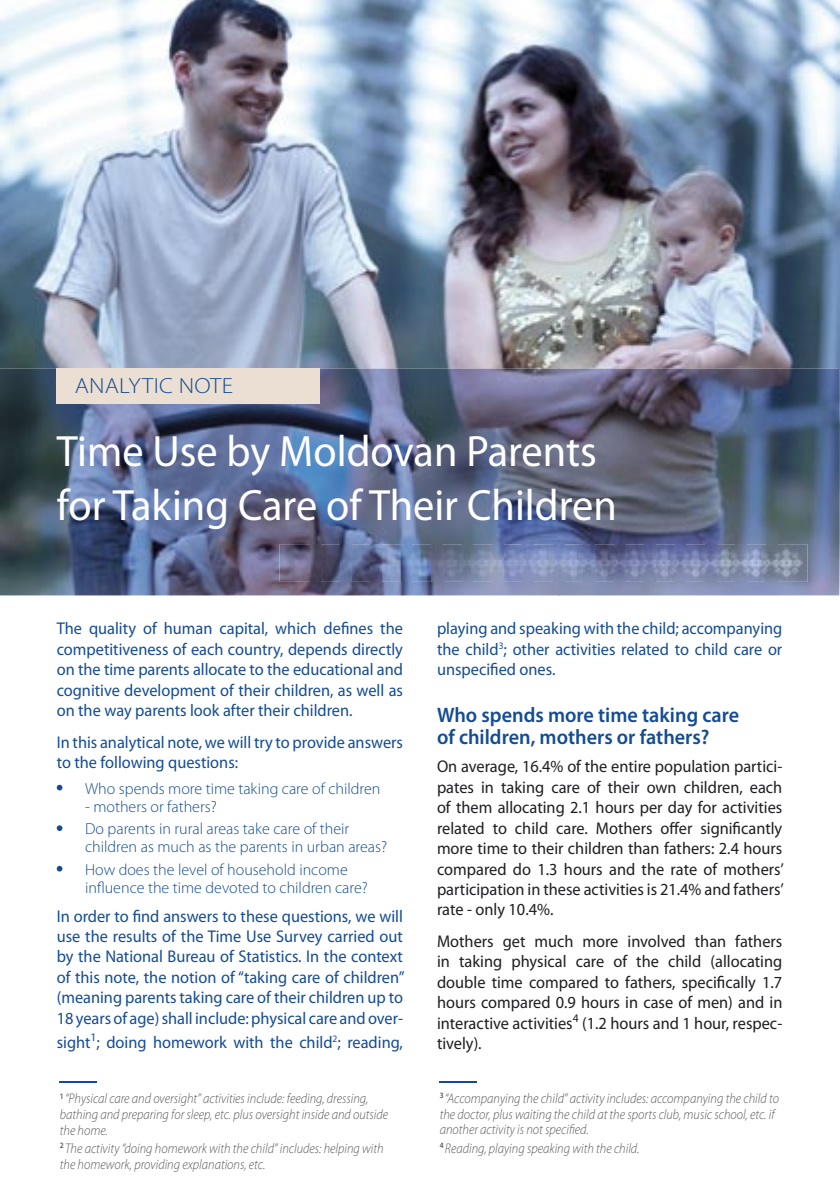
<style>
.page{position:relative;width:840px;height:1191px;background:#fff}
.page>*{position:absolute;margin:0;border:0;box-sizing:border-box;transform-origin:0 0}
.t1{font:44px/54px "Myriad Pro";color:#fff;scale:.96 1}
.t2{font:300 22px "Myriad Pro";letter-spacing:.01em;color:#144c93;scale:1.1 1}
.t3{font:600 21px/22px "Myriad Pro";color:#144c93;scale:.96 1}
.t4{font:17px/20.4px "Myriad Pro";color:#144c93;text-align:justify;scale:.96 1}
.t5{font:17px/20.4px "Myriad Pro";color:#1f1d21;text-align:justify;scale:.96 1}
.t6{font:300 16px/22.6px "Myriad Pro";color:#144c93}
.t7{font:italic 300 14px/15.6px "Myriad Pro";color:#58585a;scale:.9 1}
</style>
<div class="page">
<img style="left:0;top:0;width:839px;height:595px">
<img style="left:0;top:369px;width:838px;height:226px">
<img style="left:776px;top:544px;width:31px;height:38px">
<img style="left:746px;top:544px;width:20px;height:38px">
<img style="left:766px;top:544px;width:10px;height:38px">
<img style="left:715px;top:544px;width:20px;height:38px">
<img style="left:735px;top:544px;width:11px;height:38px">
<img style="left:685px;top:544px;width:20px;height:38px">
<img style="left:705px;top:544px;width:10px;height:38px">
<img style="left:655px;top:544px;width:19px;height:38px">
<img style="left:674px;top:544px;width:11px;height:38px">
<img style="left:624px;top:544px;width:20px;height:38px">
<img style="left:644px;top:544px;width:11px;height:38px">
<img style="left:594px;top:544px;width:20px;height:38px">
<img style="left:614px;top:544px;width:10px;height:38px">
<img style="left:563px;top:544px;width:20px;height:38px">
<img style="left:583px;top:544px;width:11px;height:38px">
<img style="left:533px;top:544px;width:20px;height:38px">
<img style="left:553px;top:544px;width:10px;height:38px">
<img style="left:503px;top:544px;width:19px;height:38px">
<img style="left:522px;top:544px;width:11px;height:38px">
<img style="left:472px;top:544px;width:20px;height:38px">
<img style="left:492px;top:544px;width:11px;height:38px">
<img style="left:442px;top:544px;width:20px;height:38px">
<img style="left:462px;top:544px;width:10px;height:38px">
<img style="left:412px;top:544px;width:19px;height:38px">
<img style="left:431px;top:544px;width:11px;height:38px">
<img style="left:381px;top:544px;width:20px;height:38px">
<img style="left:401px;top:544px;width:11px;height:38px">
<img style="left:351px;top:544px;width:19px;height:38px">
<img style="left:370px;top:544px;width:11px;height:38px">
<img style="left:320px;top:544px;width:20px;height:38px">
<img style="left:340px;top:544px;width:11px;height:38px">
<img style="left:279px;top:544px;width:31px;height:38px">
<img style="left:310px;top:544px;width:10px;height:38px">
<svg style="left:57px;top:784px;width:5px;height:6px"></svg>
<svg style="left:57px;top:825px;width:5px;height:6px"></svg>
<svg style="left:57px;top:866px;width:5px;height:5px"></svg>
<hr style="left:59px;top:1081px;width:37px;height:1px;background:#144c93">
<div style="left:57px;top:369px;width:263px;height:35px;background:#ebdfd3"></div>
<hr style="left:438px;top:1081px;width:38px;height:1px;background:#144c93">
<p class="t2" style="left:75px;top:373px;width:145px">ANALYTIC NOTE</p>
<h1 class="t1" style="left:57px;top:425px;width:584px">Time Use by Moldovan Parents for Taking Care of Their Children</h1>
<p class="t4" style="left:57px;top:619px;width:362px">The quality of human capital, which defines the competitiveness of each country, depends directly on the time parents allocate to the educational and cognitive development of their children, as well as on the way parents look after their children.</p>
<p class="t4" style="left:57px;top:732px;width:362px">In this analytical note, we will try to provide answers to the following questions:</p>
<p class="t6" style="left:85px;top:777px;width:297px">Who spends more time taking care of children</p>
<p class="t6" style="left:85px;top:795px;width:265px">- mothers or fathers?<br>Do parents in rural areas take care of their</p>
<p class="t6" style="left:85px;top:835px;width:303px">children as much as the parents in urban areas?<br>How does the level of household income</p>
<p class="t6" style="left:85px;top:876px;width:284px">influence the time devoted to children care?</p>
<p class="t4" style="left:57px;top:906px;width:363px">In order to find answers to these questions, we will use the results of the Time Use Survey carried out by the National Bureau of Statistics. In the context of this note, the notion of “taking care of children” (meaning parents taking care of their children up to 18 years of age) shall include: physical care and over-</p>
<p class="t4" style="left:57px;top:1032px;width:362px">sight<sup>1</sup>; doing homework with the child<sup>2</sup>; rea ding,</p>
<p class="t7" style="left:60px;top:1091px;width:366px"><sup>1</sup> “Physical care and oversight” activities include: feeding, dressing, bathing and preparing for sleep, etc. plus oversight inside and outside the home.</p>
<p class="t7" style="left:60px;top:1140px;width:361px"><sup>2</sup> The activity “doing homework with the child” includes: helping with the homework, providing explanations, etc.</p>
<p class="t4" style="left:437px;top:619px;width:361px">playing and speaking with the child; accompanying the child<sup>3</sup>; other activities related to child care or unspecified ones.</p>
<p class="t3" style="left:437px;top:704px;width:316px">Who spends more time taking care of children, mothers or fathers?</p>
<p class="t5" style="left:437px;top:757px;width:362px">On average, 16.4% of the entire population partici&shy;pates in taking care of their own children, each of them allocating 2.1 hours per day for activities related to child care. Mothers offer significantly more time to their children than fathers: 2.4 hours compared do 1.3 hours and the rate of mothers’ participation in these activities is 21.4% and fathers’ rate - only 10.4%.</p>
<p class="t5" style="left:437px;top:931px;width:361px">Mothers get much more involved than fathers in taking physical care of the child (allocating double time compared to fathers, specifically 1.7 hours compared 0.9 hours in case of men) and in interactive activities<sup>4</sup> (1.2 hours and 1 hour, respec&shy;tively).</p>
<p class="t7" style="left:439px;top:1091px;width:378px"><sup>3</sup> “Accompanying the child” activity includes: accompanying the child to the doctor, plus waiting the child at the sports club, music school, etc. if another activity is not specified.</p>
<p class="t7" style="left:439px;top:1140px;width:223px"><sup>4</sup> Reading, playing speaking with the child.</p>
</div>
